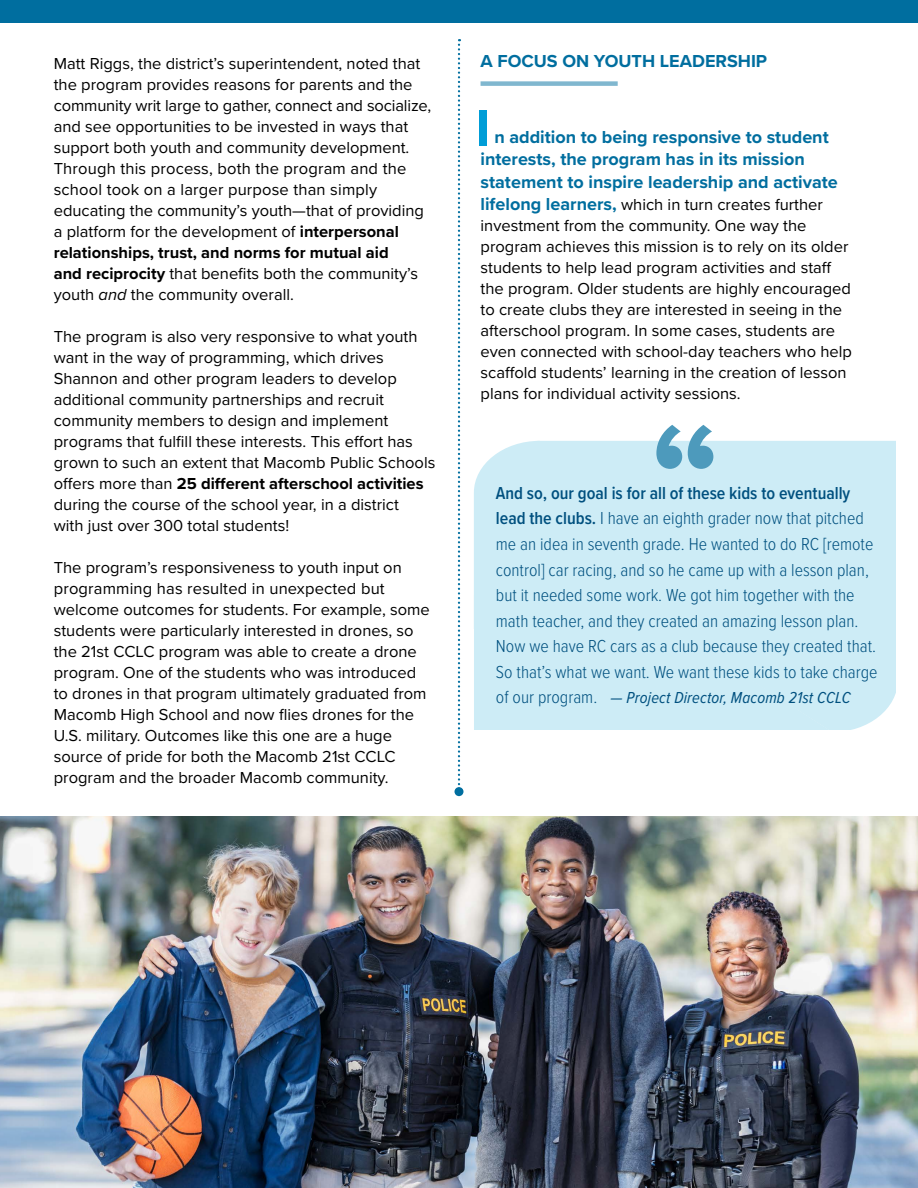
<style>
.page{position:relative;width:918px;height:1188px;background:#fff}
.page>*{position:absolute;margin:0;border:0;box-sizing:border-box;transform-origin:0 0}
.t1{font:700 52.5px "Proxima Nova";color:#009dd7}
.t2{font:300 18px/25.5px "Proxima Nova Cond";color:#00507f}
.t3{font:700 18px/22.5px "Proxima Nova";color:#006e9f}
.t4{font:16.5px/21px "Proxima Nova";color:#000}
.t5{font:italic 16.5px "Proxima Nova Cond";letter-spacing:.01em;color:#00507f}
.s1{font-weight:700}
.s2{font-style:italic}
.s3{font-weight:700;font-size:18px;color:#006e9f}
.s4{font-weight:600}
.s5{font-weight:300;font-style:normal;font-size:18px}
</style>
<div class="page">
<img style="left:0;top:817px;width:918px;height:371px">
<div style="left:0;top:0;width:918px;height:22px;background:#006e9f"></div>
<svg style="left:458px;top:39px;width:2px;height:747px"></svg>
<div style="left:454px;top:787px;width:10px;height:9px;background:#006e9f;border-radius:50%"></div>
<div style="left:481px;top:81px;width:137px;height:5px;background:#80b7cf"></div>
<svg style="left:474px;top:441px;width:63px;height:103px;background:#d2eef6"></svg>
<div style="left:537px;top:441px;width:359px;height:103px;background:#cdecf6"></div>
<div style="left:474px;top:544px;width:63px;height:185px;background:#cdecf6"></div>
<div style="left:537px;top:544px;width:359px;height:185px;background:#cdecf6"></div>
<svg style="left:656px;top:425px;width:57px;height:44px"></svg>
<p class="t4" style="left:54px;top:52px;width:379px">Matt Riggs, the district’s superintendent, noted that the program provides reasons for parents and the community writ large to gather, connect and socialize, and see opportunities to be invested in ways that support both youth and community development.<br>Through this process, both the program and the school took on a larger purpose than simply educating the community’s youth—that of providing a platform for the development of <span class="s1">interpersonal relationships, trust, and norms for mutual aid<br>and reciprocity</span> that benefits both the community’s youth <span class="s2">and</span> the community overall.</p>
<p class="t4" style="left:54px;top:325px;width:383px">The program is also very responsive to what youth want in the way of programming, which drives Shannon and other program leaders to develop additional community partnerships and recruit community members to design and implement programs that fulfill these interests. This effort has grown to such an extent that Macomb Public Schools offers more than <span class="s1">25 different afterschool activities </span>during the course of the school year, in a district<br>with just over 300 total students!</p>
<p class="t4" style="left:54px;top:556px;width:378px">The program’s responsiveness to youth input on programming has resulted in unexpected but welcome outcomes for students. For example, some students were particularly interested in drones, so the 21st CCLC program was able to create a drone program. One of the students who was introduced to drones in that program ultimately graduated from Macomb High School and now flies drones for the U.S. military. Outcomes like this one are a huge source of pride for both the Macomb 21st CCLC program and the broader Macomb community.</p>
<p class="t3" style="left:481px;top:49px;width:288px">A FOCUS ON YOUTH LEADERSHIP</p>
<h1 class="t1" style="left:476px;top:89px;width:16px">I</h1>
<p class="t3" style="left:481px;top:125px;width:359px;text-indent:14px">n addition to being responsive to student interests, the program has in its mission statement to inspire leadership and activate</p>
<p class="t4" style="left:481px;top:193px;width:373px"><span class="s3">lifelong learners,</span> which in turn creates further investment from the community. One way the program achieves this mission is to rely on its older students to help lead program activities and staff the program. Older students are highly encouraged to create clubs they are interested in seeing in the afterschool program. In some cases, students are even connected with school-day teachers who help scaffold students’ learning in the creation of lesson plans for individual activity sessions.</p>
<p class="t2" style="left:496px;top:479px;width:383px"><span class="s4">And so, our goal is for all of these kids to eventually lead the clubs.</span> I have an eighth grader now that pitched me an idea in seventh grade. He wanted to do RC [remote control] car racing, and so he came up with a lesson plan, but it needed some work. We got him together with the math teacher, and they created an amazing lesson plan.<br>Now we have RC cars as a club because they created that.<br>So that’s what we want. We want these kids to take charge</p>
<p class="t5" style="left:496px;top:685px;width:356px"><span class="s5">of our program.</span> — Project Director, Macomb 21st CCLC</p>
</div>
